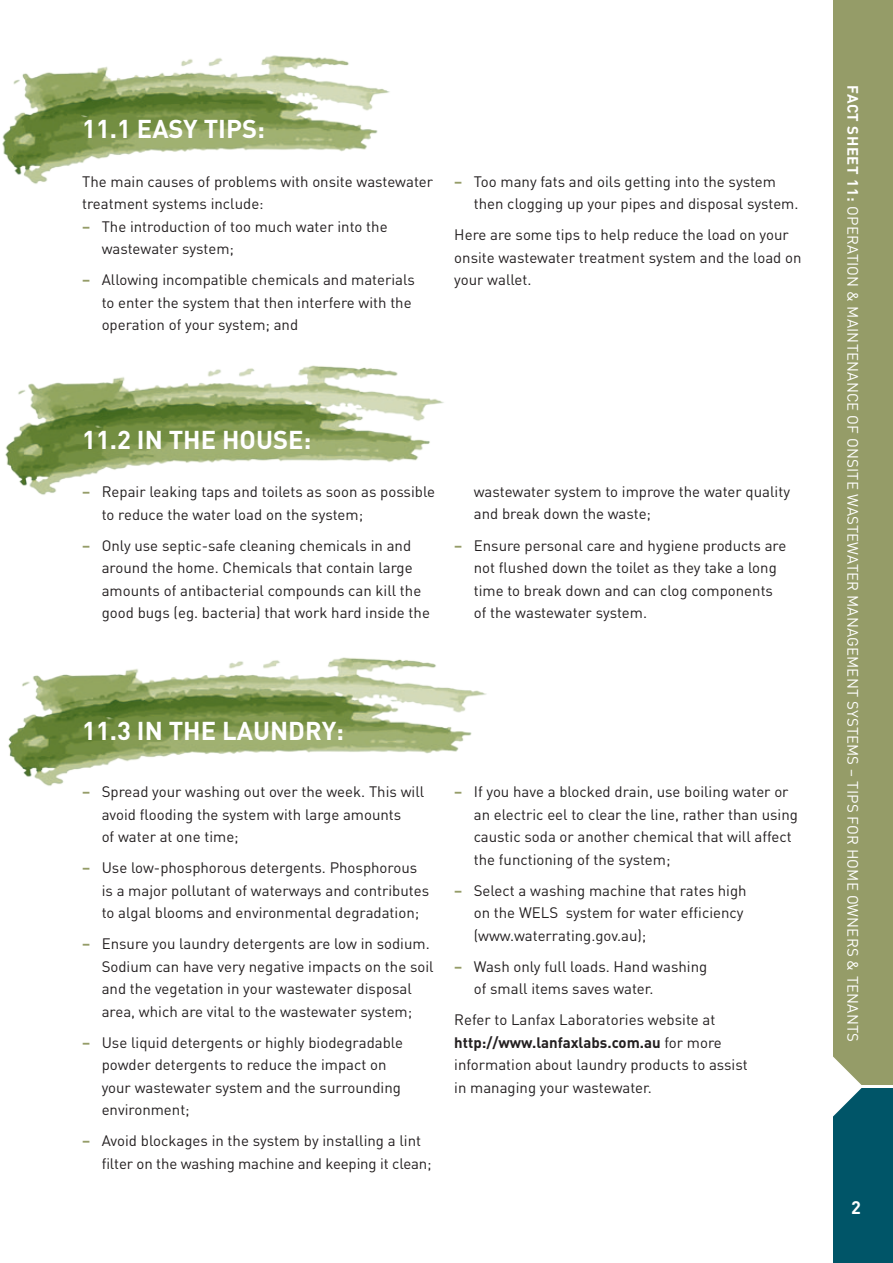
<style>
.page{position:relative;width:893px;height:1263px;background:#fff}
.page>*{position:absolute;margin:0;border:0;box-sizing:border-box;transform-origin:0 0}
.t1{font:700 25.5px "DIN";color:#fff}
.t2{font:700 18px "DIN";color:#fff}
.t3{font:15px/22.5px "DIN";color:#231f20}
.t4{font:15px "DIN";letter-spacing:.01em;color:#fff}
.s1{font-weight:700;color:#959c68}
.s2{font-weight:700}
</style>
<div class="page">
<div style="left:833px;top:0;width:60px;height:1084px;background:#959c68"></div>
<div style="left:833px;top:1089px;width:60px;height:174px;background:#005568"></div>
<svg style="left:833px;top:1056px;width:29px;height:61px"></svg>
<img style="left:2px;top:55px;width:388px;height:129px">
<img style="left:5px;top:365px;width:439px;height:130px">
<img style="left:8px;top:657px;width:479px;height:129px">
<h1 class="t1" style="left:82px;top:112px;width:184px">11.1 EASY TIPS:</h1>
<p class="t3" style="left:82px;top:170px;width:352px">The main causes of problems with onsite wastewater treatment systems include:</p>
<p class="t3" style="left:102px;top:215px;width:287px;text-indent:-20px"><span class="s1">–</span> The introduction of too much water into the wastewater system;</p>
<p class="t3" style="left:102px;top:268px;width:315px;text-indent:-20px"><span class="s1">–</span> Allowing incompatible chemicals and materials to enter the system that then interfere with the operation of your system; and</p>
<p class="t3" style="left:474px;top:170px;width:326px;text-indent:-20px"><span class="s1">–</span> Too many fats and oils getting into the system then clogging up your pipes and disposal system.</p>
<p class="t3" style="left:454px;top:223px;width:349px">Here are some tips to help reduce the load on your onsite wastewater treatment system and the load on your wallet.</p>
<h1 class="t1" style="left:82px;top:423px;width:231px">11.2 IN THE HOUSE:</h1>
<p class="t3" style="left:102px;top:480px;width:335px;text-indent:-20px"><span class="s1">–</span> Repair leaking taps and toilets as soon as possible to reduce the water load on the system;</p>
<p class="t3" style="left:102px;top:534px;width:330px;text-indent:-20px"><span class="s1">–</span> Only use septic-safe cleaning chemicals in and around the home. Chemicals that contain large amounts of antibacterial compounds can kill the good bugs (eg. bacteria) that work hard inside the</p>
<p class="t3" style="left:474px;top:480px;width:318px">wastewater system to improve the water quality and break down the waste;</p>
<p class="t3" style="left:474px;top:533px;width:314px;text-indent:-20px"><span class="s1">–</span> Ensure personal care and hygiene products are not flushed down the toilet as they take a long time to break down and can clog components of the wastewater system.</p>
<h1 class="t1" style="left:82px;top:714px;width:263px">11.3 I N THE LAUNDRY:</h1>
<p class="t3" style="left:102px;top:780px;width:324px;text-indent:-20px"><span class="s1">–</span> Spread your washing out over the week. This will avoid flooding the system with large amounts<br>of water at one time;</p>
<p class="t3" style="left:102px;top:856px;width:329px;text-indent:-20px"><span class="s1">–</span> Use low-phosphorous detergents. Phosphorous is a major pollutant of waterways and contributes to algal blooms and environmental degradation;</p>
<p class="t3" style="left:102px;top:932px;width:333px;text-indent:-20px"><span class="s1">–</span> Ensure you laundry detergents are low in sodium.<br>Sodium can have very negative impacts on the soil and the vegetation in your wastewater disposal area, which are vital to the wastewater system;</p>
<p class="t3" style="left:102px;top:1031px;width:303px;text-indent:-20px"><span class="s1">–</span> Use liquid detergents or highly biodegradable powder detergents to reduce the impact on your wastewater system and the surrounding environment;</p>
<p class="t3" style="left:102px;top:1129px;width:331px;text-indent:-20px"><span class="s1">–</span> Avoid blockages in the system by installing a lint filter on the washing machine and keeping it clean;</p>
<p class="t3" style="left:474px;top:780px;width:326px;text-indent:-20px"><span class="s1">–</span> If you have a blocked drain, use boiling water or an electric eel to clear the line, rather than using caustic soda or another chemical that will affect the functioning of the system;</p>
<p class="t3" style="left:474px;top:879px;width:274px;text-indent:-20px"><span class="s1">–</span> Select a washing machine that rates high on the WE LS system for water efficiency (www.waterrating.gov.au);</p>
<p class="t3" style="left:474px;top:955px;width:235px;text-indent:-20px"><span class="s1">–</span> Wash only full loads. Hand washing of small items saves water.</p>
<p class="t3" style="left:454px;top:1008px;width:295px">Refer to Lanfax Laboratories website at <span class="s2">HTTP://WWW.LANFAXLABS.COM.AU</span> for more information about laundry products to assist in managing your wastewater.</p>
<p class="t4" style="left:862px;top:85px;width:958px;rotate:90deg"><span class="s2">FACT SHEET 11:</span> Operation &amp; Maintenance of Onsite Wastewater Managem ent Systems – Tips for Hom e Owners &amp; Tenants</p>
<p class="t2" style="left:851px;top:1196px;width:11px">2</p>
</div>
